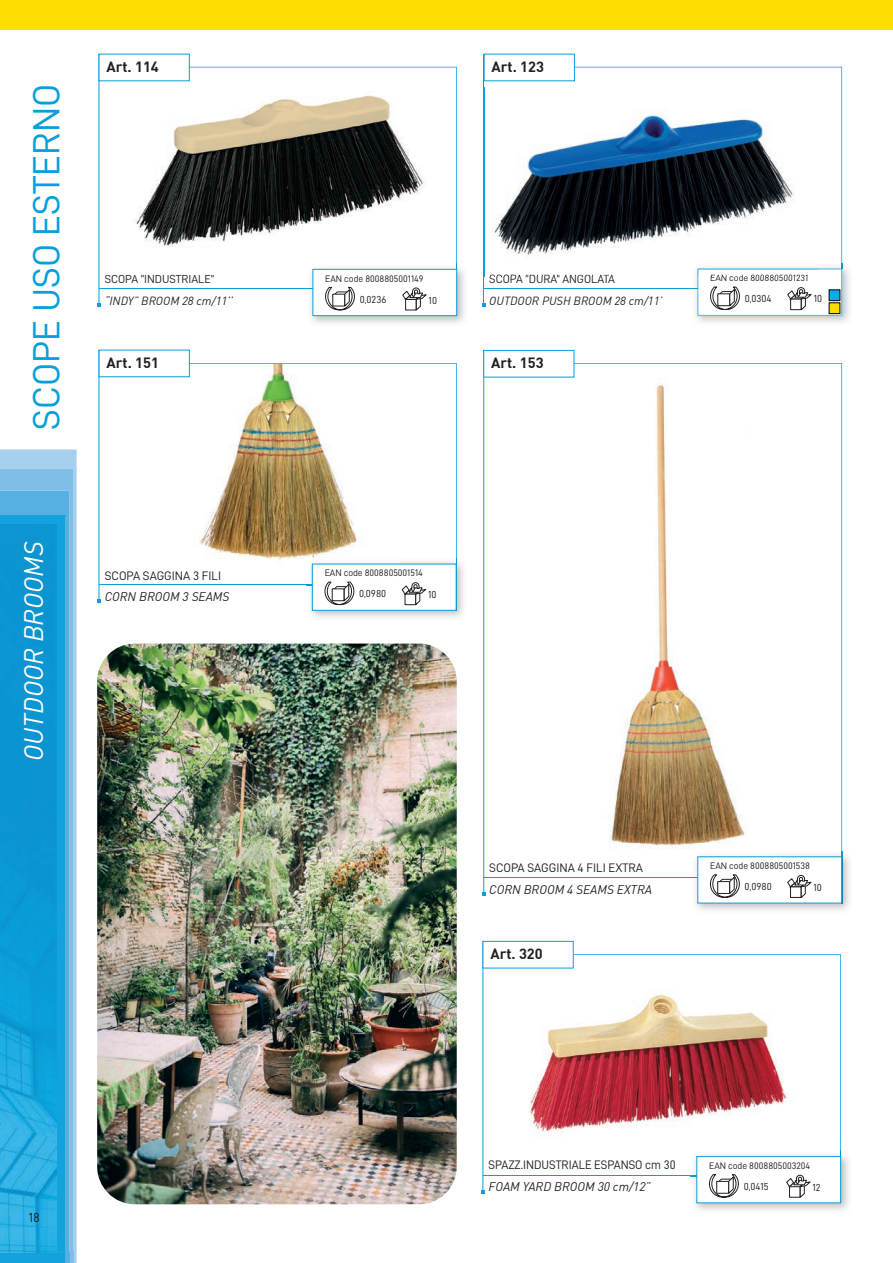
<style>
.page{position:relative;width:893px;height:1263px;background:#fff}
.page>*{position:absolute;margin:0;border:0;box-sizing:border-box;transform-origin:0 0}
.t1{font:37.95px "D DIN";color:#069edb}
.t2{font:italic 26.25px "DIN";color:#fff}
.t3{font:700 14.55px "DIN";color:#231f20}
.t4{font:13.2px "D DIN";color:#231f20}
.t5{font:12.45px "D DIN";color:#231f20}
.t6{font:italic 12.45px "DIN";color:#231f20}
.t7{font:italic 11.7px "DIN";color:#231f20}
.t8{font:11.7px "D DIN";color:#231f20}
.t9{font:10.2px "D DIN";color:#231f20}
.t10{font:9.45px "D DIN";color:#231f20}
</style>
<div class="page">
<img style="left:98px;top:74px;width:79px;height:199px">
<svg style="left:0;top:449px;width:77px;height:814px;background:#add3ef"></svg>
<div style="left:69px;top:1252px;width:5px;height:11px;background:#80bee8"></div>
<hr style="left:65px;top:1252px;width:4px;height:11px;background:#57b0e2">
<svg style="left:0;top:1252px;width:65px;height:11px"></svg>
<svg style="left:0;top:469px;width:74px;height:783px;background:#87c1e9"></svg>
<div style="left:0;top:491px;width:69px;height:761px;background:#57b0e2"></div>
<div style="left:0;top:515px;width:65px;height:737px;background:#14a2dd"></div>
<div style="left:0;top:0;width:893px;height:30px;background:#ffdc01"></div>
<hr style="left:99px;top:584px;width:215px;height:1px;background:#069edb">
<hr style="left:99px;top:350px;width:1px;height:253px;background:#069edb">
<svg style="left:189px;top:363px;width:268px;height:223px"></svg>
<div style="left:99px;top:350px;width:91px;height:27px;background:#fff"></div>
<hr style="left:99px;top:288px;width:216px;height:1px;background:#069edb">
<hr style="left:99px;top:54px;width:1px;height:253px;background:#069edb">
<svg style="left:97px;top:303px;width:4px;height:4px"></svg>
<svg style="left:177px;top:67px;width:280px;height:197px"></svg>
<div style="left:99px;top:54px;width:91px;height:27px;background:#fff"></div>
<img style="left:311px;top:267px;width:154px;height:57px">
<img style="left:311px;top:267px;width:143px;height:6px">
<div style="left:313px;top:269px;width:144px;height:47px;background:#fff;border:1px solid #069edb"></div>
<svg style="left:325px;top:287px;width:30px;height:23px"></svg>
<svg style="left:402px;top:287px;width:25px;height:24px"></svg>
<img style="left:307px;top:558px;width:157px;height:60px">
<img style="left:307px;top:558px;width:92px;height:8px">
<img style="left:456px;top:558px;width:1px;height:52px">
<div style="left:312px;top:564px;width:144px;height:47px;background:#fff;border:1px solid #069edb"></div>
<svg style="left:324px;top:581px;width:30px;height:24px"></svg>
<svg style="left:401px;top:582px;width:25px;height:24px"></svg>
<hr style="left:484px;top:877px;width:214px;height:1px;background:#069edb">
<hr style="left:483px;top:350px;width:1px;height:546px;background:#069edb">
<svg style="left:574px;top:363px;width:268px;height:488px"></svg>
<div style="left:483px;top:350px;width:91px;height:27px;background:#fff;border:1px solid #069edb"></div>
<hr style="left:484px;top:288px;width:213px;height:1px;background:#069edb">
<hr style="left:483px;top:54px;width:1px;height:253px;background:#069edb">
<svg style="left:574px;top:67px;width:268px;height:210px"></svg>
<div style="left:484px;top:54px;width:91px;height:27px;background:#fff"></div>
<img style="left:696px;top:263px;width:154px;height:60px">
<img style="left:695px;top:851px;width:155px;height:60px">
<img style="left:695px;top:851px;width:78px;height:4px">
<div style="left:697px;top:856px;width:145px;height:47px;background:#fff"></div>
<svg style="left:710px;top:874px;width:30px;height:24px"></svg>
<svg style="left:787px;top:875px;width:25px;height:23px"></svg>
<img style="left:484px;top:87px;width:335px;height:189px">
<img style="left:516px;top:274px;width:34px;height:2px">
<svg style="left:490px;top:275px;width:27px;height:1px"></svg>
<img style="left:558px;top:275px;width:39px;height:1px">
<svg style="left:597px;top:275px;width:18px;height:1px"></svg>
<svg style="left:692px;top:263px;width:150px;height:53px"></svg>
<img style="left:734px;top:275px;width:73px;height:1px">
<img style="left:0;top:525px;width:57px;height:728px">
<img style="left:484px;top:968px;width:77px;height:170px">
<hr style="left:483px;top:1175px;width:215px;height:1px;background:#069edb">
<hr style="left:483px;top:941px;width:1px;height:253px;background:#069edb">
<svg style="left:481px;top:1190px;width:4px;height:4px"></svg>
<svg style="left:561px;top:954px;width:280px;height:223px"></svg>
<div style="left:483px;top:941px;width:91px;height:27px;background:#fff;border:1px solid #069edb"></div>
<img style="left:691px;top:1151px;width:158px;height:60px">
<img style="left:691px;top:1151px;width:141px;height:2px">
<div style="left:696px;top:1156px;width:145px;height:47px;background:#fff;border:1px solid #069edb"></div>
<svg style="left:709px;top:1174px;width:30px;height:23px"></svg>
<svg style="left:786px;top:1175px;width:25px;height:23px"></svg>
<img style="left:97px;top:643px;width:360px;height:561px">
<div style="left:829px;top:303px;width:11px;height:11px;background:#ffdc01;border:1px solid #000"></div>
<div style="left:829px;top:290px;width:11px;height:11px;background:#00aeef;border:1px solid #000"></div>
<h1 class="t1" style="left:26px;top:430px;width:348px;rotate:-90deg">SCOPE USO ESTERNO</h1>
<h2 class="t2" style="left:17px;top:761px;width:221px;rotate:-90deg">OUTDOOR BROOMS</h2>
<h3 class="t3" style="left:107px;top:57px;width:54px">Art. 114</h3>
<p class="t8" style="left:105px;top:272px;width:111px">SCOPA “INDUSTRIALE”</p>
<p class="t7" style="left:105px;top:293px;width:130px">“INDY” BROOM 28 cm/11’’</p>
<h3 class="t3" style="left:107px;top:353px;width:54px">Art. 151</h3>
<h3 class="t5" style="left:105px;top:568px;width:118px">SCOPA SAGGINA 3 FILI</h3>
<h3 class="t6" style="left:105px;top:589px;width:126px">CORN BROOM 3 SEAMS</h3>
<h3 class="t4" style="left:29px;top:1211px;width:13px">18</h3>
<h3 class="t3" style="left:492px;top:57px;width:54px">Art. 123</h3>
<p class="t10" style="left:325px;top:273px;width:100px">EAN code 8008805001149</p>
<p class="t9" style="left:360px;top:293px;width:28px">0,0236</p>
<p class="t9" style="left:429px;top:294px;width:10px">10</p>
<p class="t8" style="left:489px;top:272px;width:127px">SCOPA “DURA” ANGOLATA</p>
<p class="t7" style="left:489px;top:293px;width:175px">OUTDOOR PUSH BROOM 28 cm/11’</p>
<h3 class="t3" style="left:491px;top:353px;width:54px">Art. 153</h3>
<p class="t10" style="left:710px;top:273px;width:99px">EAN code 8008805001231</p>
<p class="t9" style="left:745px;top:293px;width:29px">0,0304</p>
<p class="t9" style="left:814px;top:293px;width:10px">10</p>
<p class="t10" style="left:325px;top:568px;width:100px">EAN code 8008805001514</p>
<p class="t9" style="left:359px;top:588px;width:29px">0,0980</p>
<p class="t9" style="left:428px;top:589px;width:10px">10</p>
<h3 class="t5" style="left:489px;top:861px;width:155px">SCOPA SAGGINA 4 FILI EXTRA</h3>
<h3 class="t6" style="left:489px;top:882px;width:164px">CORN BROOM 4 SEAMS EXTRA</h3>
<h3 class="t3" style="left:490px;top:944px;width:54px">Art. 320</h3>
<p class="t10" style="left:710px;top:861px;width:101px">EAN code 8008805001538</p>
<p class="t9" style="left:745px;top:881px;width:29px">0,0980</p>
<p class="t9" style="left:813px;top:882px;width:10px">10</p>
<h3 class="t5" style="left:489px;top:1158px;width:189px">SPAZZ.INDUSTRIALE ESPANSO cm 30</h3>
<h3 class="t6" style="left:489px;top:1179px;width:164px">FOAM YARD BROOM 30 cm/12”</h3>
<p class="t10" style="left:709px;top:1160px;width:103px">EAN code 8008805003204</p>
<p class="t9" style="left:744px;top:1181px;width:27px">0,0415</p>
<p class="t9" style="left:813px;top:1182px;width:10px">12</p>
</div>
